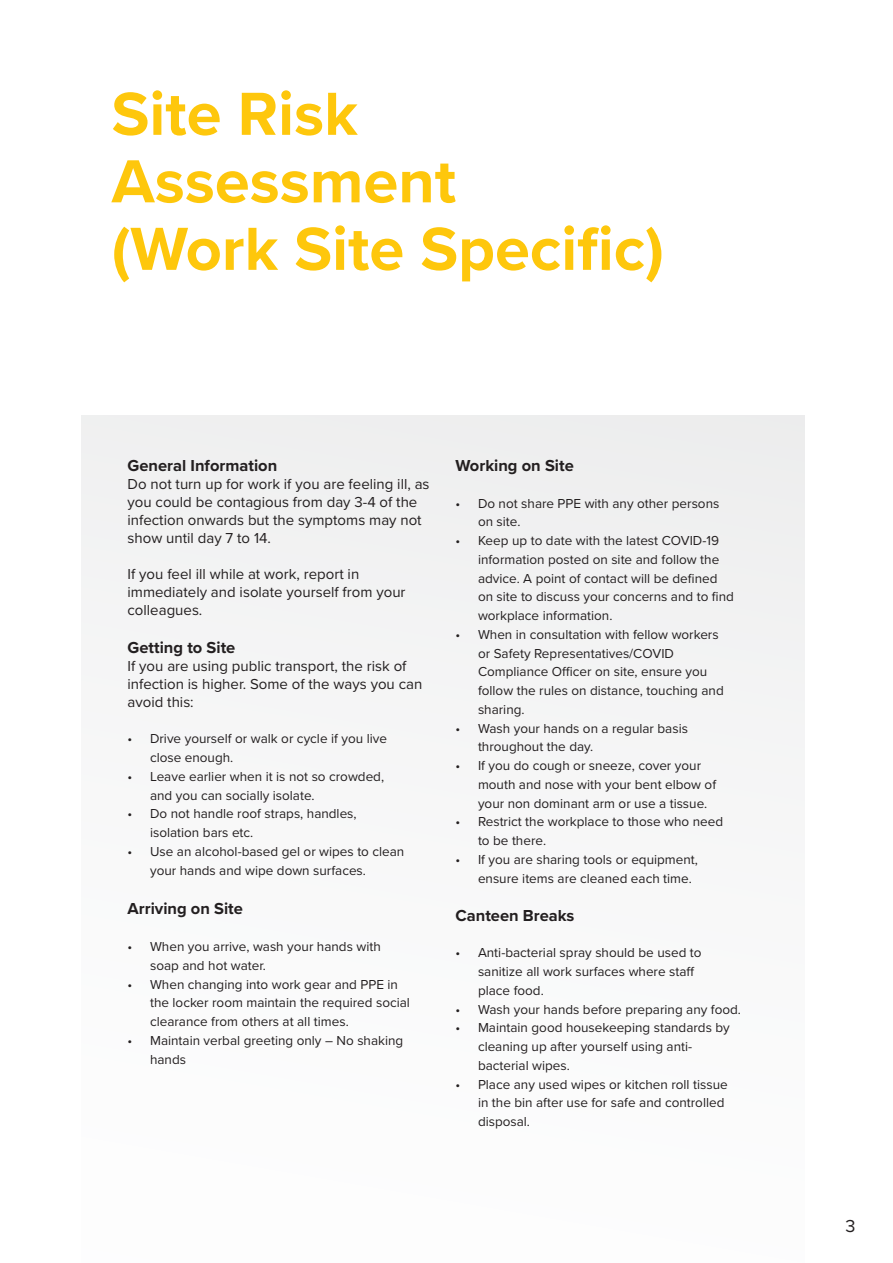
<style>
.page{position:relative;width:893px;height:1263px;background:#fff}
.page>*{position:absolute;margin:0;border:0;box-sizing:border-box;transform-origin:0 0}
.t1{font:700 63px "Proxima Nova";color:#fec70c}
.t2{font:18px "Proxima Nova";color:#231f20}
.t3{font:700 16.5px "Proxima Nova";color:#231f20}
.t4{font:15px/18px "Proxima Nova";color:#231f20}
.t5{font:13.5px "Proxima Nova";color:#231f20}
</style>
<div class="page">
<div style="left:82px;top:415px;width:723px;height:848px;background:#f7f8f8"></div>
<p class="t1" style="left:112px;top:67px;width:248px">Site Risk</p>
<p class="t1" style="left:112px;top:134px;width:346px">Assessment</p>
<p class="t1" style="left:112px;top:202px;width:554px">(Work Site Specific)</p>
<p class="t3" style="left:128px;top:453px;width:151px">General Information</p>
<p class="t4" style="left:128px;top:474px;width:304px">Do not turn up for work if you are feeling ill, as you could be contagious from day 3-4 of the infection onwards but the symptoms may not show until day 7 to 14.</p>
<p class="t4" style="left:128px;top:564px;width:279px">If you feel ill while at work, report in immediately and isolate yourself from your colleagues.</p>
<p class="t3" style="left:128px;top:635px;width:109px">Getting to Site</p>
<p class="t4" style="left:128px;top:656px;width:296px">If you are using public transport, the risk of infection is higher. Some of the ways you can avoid this:</p>
<p class="t5" style="left:128px;top:729px;width:261px">• Drive yourself or walk or cycle if you live</p>
<p class="t5" style="left:150px;top:748px;width:85px">close enough.</p>
<p class="t5" style="left:128px;top:766px;width:258px">• Leave earlier when it is not so crowded,</p>
<p class="t5" style="left:150px;top:785px;width:166px">and you can socially isolate.</p>
<p class="t5" style="left:128px;top:804px;width:231px">• Do not handle roof straps, handles,</p>
<p class="t5" style="left:150px;top:823px;width:105px">isolation bars etc.</p>
<p class="t5" style="left:128px;top:841px;width:278px">• Use an alcohol-based gel or wipes to clean</p>
<p class="t5" style="left:150px;top:860px;width:217px">your hands and wipe down surfaces.</p>
<p class="t3" style="left:128px;top:896px;width:117px">Arriving on Site</p>
<p class="t5" style="left:128px;top:936px;width:255px">• When you arrive, wash your hands with</p>
<p class="t5" style="left:150px;top:955px;width:117px">soap and hot water.</p>
<p class="t5" style="left:128px;top:974px;width:272px">• When changing into work gear and PPE in</p>
<p class="t5" style="left:150px;top:993px;width:261px">the locker room maintain the required social</p>
<p class="t5" style="left:150px;top:1011px;width:200px">clearance from others at all times.</p>
<p class="t5" style="left:128px;top:1030px;width:277px">• Maintain verbal greeting only – No shaking</p>
<p class="t5" style="left:150px;top:1049px;width:38px">hands</p>
<p class="t3" style="left:455px;top:453px;width:120px">Working on Site</p>
<p class="t5" style="left:455px;top:493px;width:265px">• Do not share PPE with any other persons</p>
<p class="t5" style="left:478px;top:512px;width:44px">on site.</p>
<p class="t5" style="left:455px;top:531px;width:265px">• Keep up to date with the latest COVID-19</p>
<p class="t5" style="left:478px;top:549px;width:243px">information posted on site and follow the</p>
<p class="t5" style="left:478px;top:568px;width:241px">advice. A point of contact will be defined</p>
<p class="t5" style="left:478px;top:587px;width:257px">on site to discuss your concerns and to find</p>
<p class="t5" style="left:478px;top:606px;width:136px">workplace information.</p>
<p class="t5" style="left:455px;top:624px;width:265px">• When in consultation with fellow workers</p>
<p class="t5" style="left:478px;top:643px;width:198px">or Safety Representatives/COVID</p>
<p class="t5" style="left:478px;top:662px;width:231px">Compliance Officer on site, ensure you</p>
<p class="t5" style="left:478px;top:681px;width:247px">follow the rules on distance, touching and</p>
<p class="t5" style="left:478px;top:699px;width:48px">sharing.</p>
<p class="t5" style="left:455px;top:718px;width:234px">• Wash your hands on a regular basis</p>
<p class="t5" style="left:478px;top:737px;width:117px">throughout the day.</p>
<p class="t5" style="left:455px;top:756px;width:247px">• If you do cough or sneeze, cover your</p>
<p class="t5" style="left:478px;top:774px;width:240px">mouth and nose with your bent elbow of</p>
<p class="t5" style="left:478px;top:793px;width:231px">your non dominant arm or use a tissue.</p>
<p class="t5" style="left:455px;top:812px;width:269px">• Restrict the workplace to those who need</p>
<p class="t5" style="left:478px;top:831px;width:70px">to be there.</p>
<p class="t5" style="left:455px;top:849px;width:244px">• If you are sharing tools or equipment,</p>
<p class="t5" style="left:478px;top:868px;width:215px">ensure items are cleaned each time.</p>
<p class="t3" style="left:455px;top:903px;width:120px">Canteen Breaks</p>
<p class="t5" style="left:455px;top:943px;width:248px">• Anti-bacterial spray should be used to</p>
<p class="t5" style="left:478px;top:961px;width:218px">sanitize all work surfaces where staff</p>
<p class="t5" style="left:478px;top:980px;width:67px">place food.</p>
<p class="t5" style="left:455px;top:999px;width:287px">• Wash your hands before preparing any food.</p>
<p class="t5" style="left:455px;top:1018px;width:276px">• Maintain good housekeeping standards by</p>
<p class="t5" style="left:478px;top:1036px;width:215px">cleaning up after yourself using anti-</p>
<p class="t5" style="left:478px;top:1055px;width:93px">bacterial wipes.</p>
<p class="t5" style="left:455px;top:1074px;width:274px">• Place any used wipes or kitchen roll tissue</p>
<p class="t5" style="left:478px;top:1093px;width:248px">in the bin after use for safe and controlled</p>
<p class="t5" style="left:478px;top:1111px;width:54px">disposal.</p>
<p class="t2" style="left:845px;top:1212px;width:12px">3</p>
</div>
